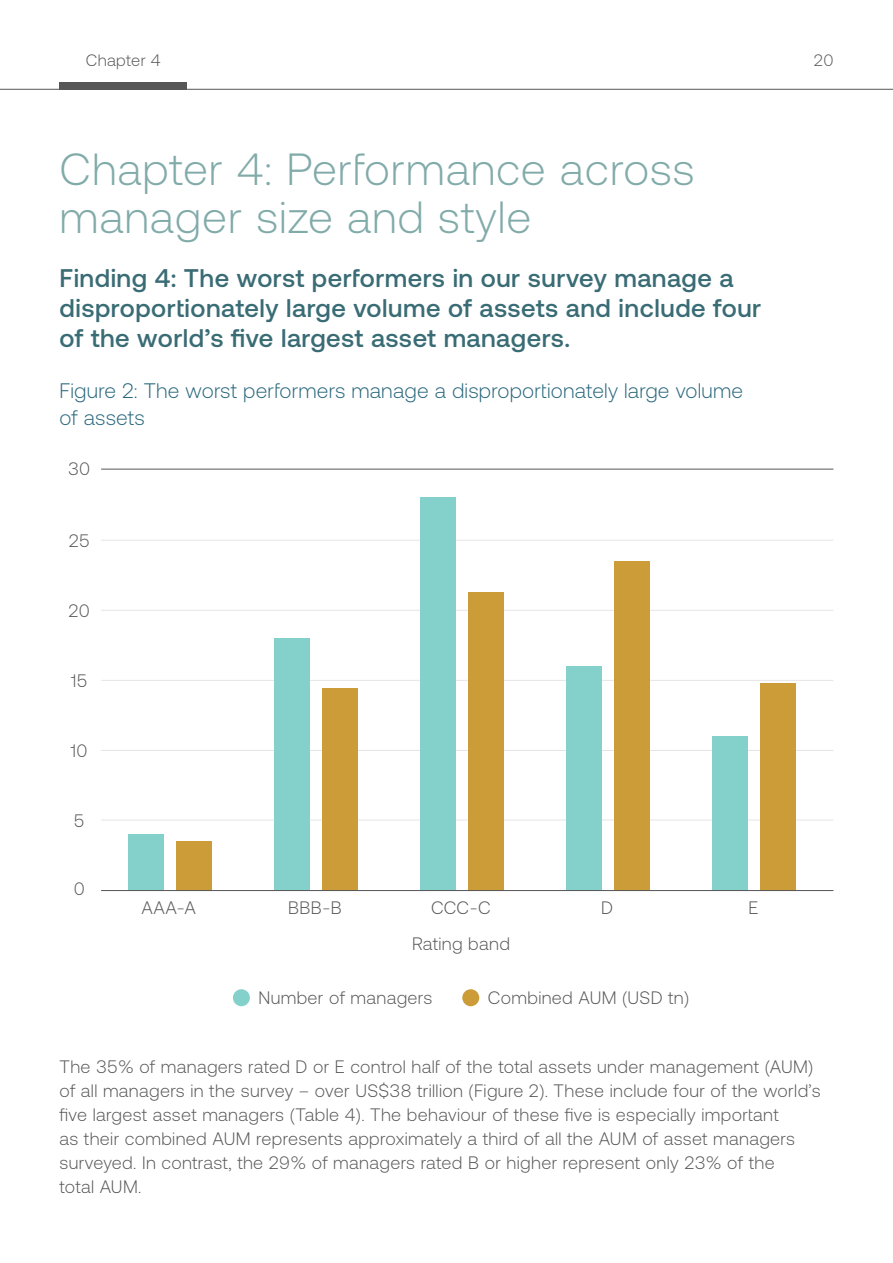
<style>
.page{position:relative;width:893px;height:1263px;background:#fff}
.page>*{position:absolute;margin:0;border:0;box-sizing:border-box;transform-origin:0 0}
.Primary_Heading{font:300 45px/48px "Aeonik";letter-spacing:.02em;color:#81aba9}
.Subheading_1{font:500 25.5px/30px "Aeonik";letter-spacing:.02em;color:#3a6c75}
.Table_Diagram_Heading{font:300 21px "Aeonik";letter-spacing:.01em;color:#2a687d}
.Body_Text_-_Main{font:300 18px/24px "Aeonik";letter-spacing:.02em;color:#565656}
.Body_Text_-_Main-2{font:300 16.5px "Aeonik";letter-spacing:.02em;color:#565656}
</style>
<div class="page">
<hr style="left:0;top:89px;width:893px;height:1px;background:#565656">
<div style="left:60px;top:82px;width:127px;height:7px;background:#565656"></div>
<hr style="left:101px;top:820px;width:732px;height:1px;background:#e5e5e5">
<hr style="left:101px;top:750px;width:732px;height:1px;background:#e5e5e5">
<hr style="left:101px;top:680px;width:732px;height:1px;background:#e5e5e5">
<hr style="left:101px;top:610px;width:732px;height:1px;background:#e5e5e5">
<hr style="left:101px;top:540px;width:732px;height:1px;background:#e5e5e5">
<hr style="left:101px;top:469px;width:732px;height:1px;background:#565656">
<div style="left:176px;top:841px;width:35px;height:49px;background:#cc9c38"></div>
<div style="left:322px;top:688px;width:35px;height:202px;background:#cc9c38"></div>
<div style="left:468px;top:591px;width:35px;height:299px;background:#cc9c38"></div>
<div style="left:614px;top:561px;width:36px;height:329px;background:#cc9c38"></div>
<div style="left:761px;top:683px;width:35px;height:207px;background:#cc9c38"></div>
<div style="left:128px;top:834px;width:35px;height:56px;background:#84d1cb"></div>
<div style="left:274px;top:638px;width:35px;height:252px;background:#84d1cb"></div>
<div style="left:420px;top:497px;width:36px;height:393px;background:#84d1cb"></div>
<div style="left:567px;top:666px;width:35px;height:224px;background:#84d1cb"></div>
<div style="left:713px;top:736px;width:35px;height:154px;background:#84d1cb"></div>
<hr style="left:101px;top:890px;width:732px;height:1px;background:#565656">
<div style="left:233px;top:989px;width:17px;height:17px;background:#84d1cb;border-radius:50%"></div>
<div style="left:462px;top:989px;width:17px;height:17px;background:#cc9c38;border-radius:50%"></div>
<p class="Body_Text_-_Main-2" style="left:86px;top:51px;width:76px">Chapter 4</p>
<p class="Primary_Heading" style="left:60px;top:145px;width:637px">Chapter 4: Performance across manager size and style</p>
<p class="Subheading_1" style="left:60px;top:263px;width:703px">Finding 4: The worst performers in our survey manage a disproportionately large volume of assets and include four</p>
<p class="Subheading_1" style="left:60px;top:323px;width:512px">of the world’s five largest asset managers.</p>
<p class="Table_Diagram_Heading" style="left:60px;top:379px;width:685px">Figure 2: The worst performers manage a disproportionately large volume</p>
<p class="Table_Diagram_Heading" style="left:60px;top:406px;width:87px">of assets</p>
<p class="Body_Text_-_Main" style="left:68px;top:457px;width:24px">30</p>
<p class="Body_Text_-_Main" style="left:69px;top:529px;width:22px">25</p>
<p class="Body_Text_-_Main" style="left:68px;top:598px;width:23px">20</p>
<p class="Body_Text_-_Main" style="left:71px;top:668px;width:18px">15</p>
<p class="Body_Text_-_Main" style="left:71px;top:738px;width:18px">10</p>
<p class="Body_Text_-_Main" style="left:74px;top:808px;width:12px">5</p>
<p class="Body_Text_-_Main" style="left:74px;top:877px;width:13px">0</p>
<p class="Body_Text_-_Main" style="left:141px;top:896px;width:56px">AAA-A</p>
<p class="Body_Text_-_Main" style="left:288px;top:896px;width:55px">BBB-B</p>
<p class="Body_Text_-_Main" style="left:431px;top:896px;width:61px">CCC-C</p>
<p class="Body_Text_-_Main" style="left:412px;top:932px;width:99px">Rating band</p>
<p class="Body_Text_-_Main" style="left:601px;top:896px;width:13px">D</p>
<p class="Body_Text_-_Main" style="left:748px;top:896px;width:11px">E</p>
<p class="Body_Text_-_Main" style="left:258px;top:986px;width:175px">Number of managers</p>
<p class="Body_Text_-_Main" style="left:488px;top:986px;width:203px">Combined AUM (USD tn)</p>
<p class="Body_Text_-_Main-2" style="left:814px;top:51px;width:21px">20</p>
<p class="Body_Text_-_Main" style="left:60px;top:1054px;width:763px">The 35% of managers rated D or E control half of the total assets under management (AUM) of all managers in the survey – over US$38 trillion (Figure 2). These include four of the world’s five largest asset managers (Table 4). The behaviour of these five is especially important<br>as their combined AUM represents approximately a third of all the AUM of asset managers surveyed. In contrast, the 29% of managers rated B or higher represent only 23% of the</p>
<p class="Body_Text_-_Main" style="left:60px;top:1174px;width:83px">total AUM.</p>
</div>
